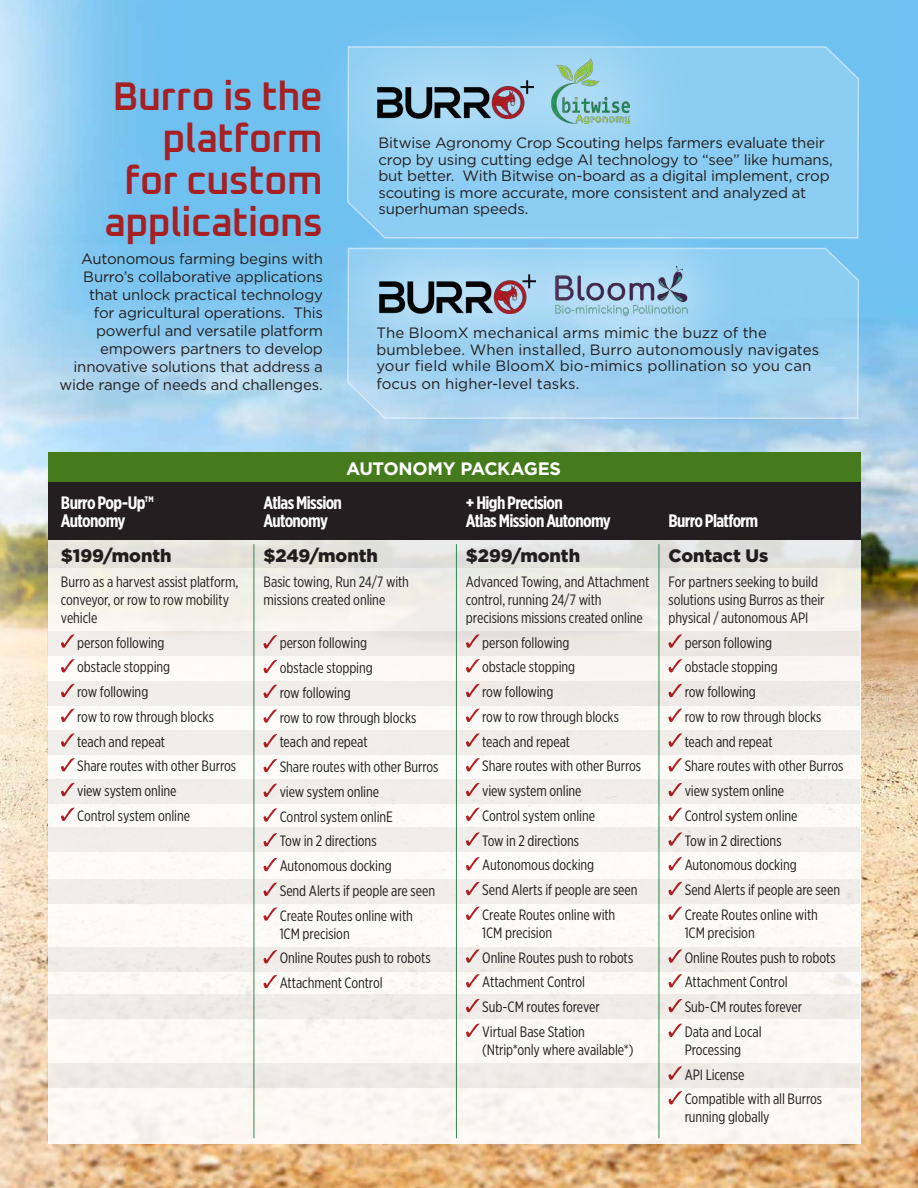
<style>
.page{position:relative;width:918px;height:1188px;background:#fff}
.page>*{position:absolute;margin:0;border:0;box-sizing:border-box;transform-origin:0 0}
.t1{font:600 40.05px/41.8px "Oxanium";letter-spacing:-.025em;color:#a62023;text-align:right}
.t2{font:700 18px/18px "Gotham X Narrow";letter-spacing:-.035em;color:#fff}
.t3{font:900 18px "Gotham";letter-spacing:-.005em;color:#231f20}
.t4{font:700 18px "Gotham";letter-spacing:-.02em;color:#fff}
.t5{font:15px/24.8px "Gotham X Narrow";letter-spacing:-.005em;color:#231f20}
.t6{font:15px/18px "Gotham";letter-spacing:-.01em;color:#231f20}
</style>
<div class="page">
<img style="left:0;top:0;width:918px;height:1188px">
<div style="left:48px;top:539px;width:812px;height:605px;background:linear-gradient(to right,#fbf9f4,#f9f6f2)"></div>
<div style="left:48px;top:452px;width:812px;height:30px;background:#457b1d"></div>
<div style="left:48px;top:482px;width:812px;height:58px;background:#231f20"></div>
<svg style="left:61px;top:659px;width:14px;height:13px"></svg>
<svg style="left:61px;top:709px;width:14px;height:13px"></svg>
<svg style="left:61px;top:758px;width:14px;height:13px"></svg>
<svg style="left:61px;top:808px;width:14px;height:13px"></svg>
<svg style="left:263px;top:660px;width:14px;height:13px"></svg>
<svg style="left:263px;top:709px;width:14px;height:14px"></svg>
<svg style="left:263px;top:759px;width:14px;height:13px"></svg>
<svg style="left:263px;top:808px;width:14px;height:14px"></svg>
<svg style="left:263px;top:858px;width:14px;height:13px"></svg>
<svg style="left:263px;top:907px;width:14px;height:14px"></svg>
<svg style="left:263px;top:975px;width:14px;height:13px"></svg>
<svg style="left:466px;top:659px;width:14px;height:13px"></svg>
<svg style="left:466px;top:709px;width:14px;height:13px"></svg>
<svg style="left:466px;top:758px;width:14px;height:13px"></svg>
<svg style="left:466px;top:808px;width:14px;height:13px"></svg>
<svg style="left:466px;top:857px;width:14px;height:13px"></svg>
<svg style="left:466px;top:907px;width:14px;height:13px"></svg>
<svg style="left:466px;top:974px;width:14px;height:13px"></svg>
<svg style="left:466px;top:1024px;width:14px;height:13px"></svg>
<svg style="left:668px;top:659px;width:14px;height:13px"></svg>
<svg style="left:668px;top:709px;width:14px;height:13px"></svg>
<svg style="left:668px;top:758px;width:14px;height:13px"></svg>
<svg style="left:668px;top:808px;width:14px;height:13px"></svg>
<svg style="left:668px;top:857px;width:14px;height:13px"></svg>
<svg style="left:668px;top:907px;width:14px;height:13px"></svg>
<svg style="left:668px;top:974px;width:14px;height:13px"></svg>
<svg style="left:668px;top:1024px;width:14px;height:13px"></svg>
<svg style="left:668px;top:1091px;width:14px;height:13px"></svg>
<div style="left:48px;top:540px;width:812px;height:28px;background:linear-gradient(to right,#e5e3dc,#e0e1e1)"></div>
<div style="left:47px;top:631px;width:813px;height:25px;background:#eee8e4"></div>
<hr style="left:254px;top:544px;width:1px;height:594px;background:#368451">
<hr style="left:456px;top:544px;width:1px;height:594px;background:#368451">
<hr style="left:659px;top:544px;width:1px;height:594px;background:#368451">
<div style="left:47px;top:681px;width:813px;height:25px;background:#f0ece8"></div>
<div style="left:47px;top:730px;width:813px;height:25px;background:#f1ede9"></div>
<div style="left:47px;top:779px;width:813px;height:25px;background:#f1eeea"></div>
<div style="left:47px;top:828px;width:813px;height:24px;background:#f1edea"></div>
<div style="left:47px;top:879px;width:813px;height:25px;background:#f1ede9"></div>
<div style="left:47px;top:947px;width:813px;height:25px;background:#f0ece8"></div>
<div style="left:47px;top:994px;width:813px;height:25px;background:#f0ebe7"></div>
<div style="left:47px;top:1063px;width:813px;height:25px;background:#efeae6"></div>
<div style="left:348px;top:47px;width:510px;height:191px;background:#8bcdf2"></div>
<div style="left:474px;top:0;width:233px;height:203px;background:#fff;opacity:.75"></div>
<img style="left:608px;top:58px;width:21px;height:65px">
<div style="left:298px;top:4px;width:310px;height:195px;background:#fff;opacity:.75"></div>
<img style="left:376px;top:75px;width:158px;height:43px">
<svg style="left:348px;top:248px;width:510px;height:170px;background:#9fd1f0"></svg>
<div style="left:493px;top:208px;width:255px;height:169px;background:#fff;opacity:.75"></div>
<img style="left:594px;top:259px;width:104px;height:68px">
<div style="left:317px;top:217px;width:277px;height:158px;background:#fff;opacity:.75"></div>
<img style="left:379px;top:270px;width:157px;height:43px">
<h1 class="t1" style="left:104px;top:74px;width:220px">Burro is the platform for custom applications</h1>
<p class="t6" style="left:60px;top:251px;width:265px;text-align:right">Autonomous farming begins with Burro’s collaborative applications that unlock practical technology<br>for agricultural operations. This powerful and versatile platform empowers partners to develop innovative solutions that address a wide range of needs and challenges.</p>
<p class="t6" style="left:379px;top:135px;width:456px;line-height:16.5px">Bitwise Agronomy Crop Scouting helps farmers evaluate their crop by using cutting edge AI technology to “see” like humans, but better. With Bitwise on-board as a digital implement, crop scouting is more accurate, more consistent and analyzed at superhuman speeds.</p>
<p class="t6" style="left:376px;top:325px;width:444px;line-height:16.5px">The BloomX mechanical arms mimic the buzz of the bumblebee. When installed, Burro autonomously navigates your field while BloomX bio-mimics pollination so you can</p>
<p class="t6" style="left:376px;top:376px;width:205px">focus on higher-level tasks.</p>
<p class="t4" style="left:346px;top:461px;width:217px">AUTONOMY PACKAGES</p>
<p class="t2" style="left:61px;top:495px;width:95px">Burro Pop-Up™<br>Autonomy</p>
<p class="t3" style="left:61px;top:548px;width:112px">$199/month</p>
<p class="t5" style="left:61px;top:573px;width:179px;line-height:18px">Burro as a harvest assist platform, conveyor, or row to row mobility vehicle</p>
<p class="t5" style="left:77px;top:631px;width:160px">person following<br>obstacle stopping<br>row following<br>row to row through blocks teach and repeat<br>Share routes with other Burros view system online<br>Control system online</p>
<p class="t2" style="left:263px;top:495px;width:80px">Atlas Mission<br>Autonomy</p>
<p class="t3" style="left:263px;top:548px;width:116px">$249/month</p>
<p class="t5" style="left:263px;top:573px;width:147px;line-height:18px">Basic towing, Run 24/7 with missions created online</p>
<p class="t5" style="left:280px;top:632px;width:160px">person following<br>obstacle stopping<br>row following<br>row to row through blocks teach and repeat<br>Share routes with other Burros view system online<br>Control system onlinE<br>Tow in 2 directions<br>Autonomous docking<br>Send Alerts if people are seen<br>Create Routes online with</p>
<p class="t5" style="left:280px;top:922px;width:153px">1CM precision<br>Online Routes push to robots<br>Attachment Control</p>
<p class="t2" style="left:466px;top:495px;width:146px">+ High Precision<br>Atlas Mission Autonomy</p>
<p class="t3" style="left:466px;top:548px;width:116px">$299/month</p>
<p class="t5" style="left:466px;top:573px;width:185px;line-height:18px">Advanced Towing, and Attachment control, running 24/7 with precisions missions created online</p>
<p class="t5" style="left:482px;top:631px;width:160px">person following<br>obstacle stopping<br>row following<br>row to row through blocks teach and repeat<br>Share routes with other Burros view system online<br>Control system online<br>Tow in 2 directions<br>Autonomous docking<br>Send Alerts if people are seen<br>Create Routes online with</p>
<p class="t5" style="left:482px;top:921px;width:153px">1CM precision<br>Online Routes push to robots<br>Attachment Control<br>Sub-CM routes forever<br>Virtual Base Station</p>
<p class="t5" style="left:482px;top:1038px;width:153px">(Ntrip*only where available*)</p>
<p class="t2" style="left:668px;top:513px;width:91px">Burro Platform</p>
<p class="t3" style="left:668px;top:548px;width:101px">Contact Us</p>
<p class="t5" style="left:668px;top:573px;width:158px;line-height:18px">For partners seeking to build solutions using Burros as their physical / autonomous API</p>
<p class="t5" style="left:685px;top:631px;width:160px">person following<br>obstacle stopping<br>row following<br>row to row through blocks teach and repeat<br>Share routes with other Burros view system online<br>Control system online<br>Tow in 2 directions<br>Autonomous docking<br>Send Alerts if people are seen<br>Create Routes online with</p>
<p class="t5" style="left:685px;top:921px;width:153px">1CM precision<br>Online Routes push to robots<br>Attachment Control<br>Sub-CM routes forever<br>Data and Local</p>
<p class="t5" style="left:685px;top:1038px;width:139px">Processing<br>API License<br>Compatible with all Burros</p>
<p class="t5" style="left:685px;top:1106px;width:87px">running globally</p>
</div>
